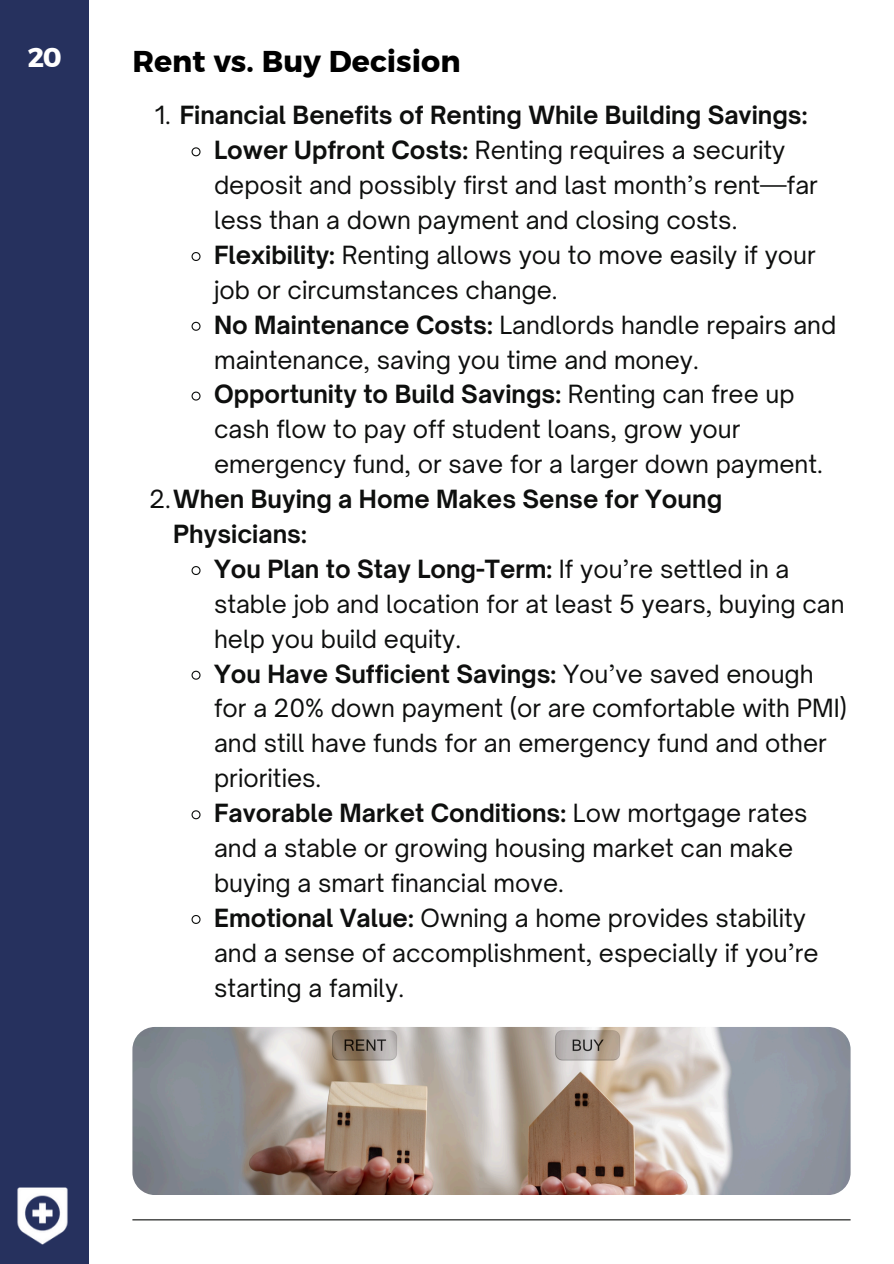
<style>
.page{position:relative;width:894px;height:1264px;background:#fff}
.page>*{position:absolute;margin:0;border:0;box-sizing:border-box;transform-origin:0 0}
.t1{font:30px "Kief Montaser Bold";color:#000}
.t2{font:27px "Kief Montaser Bold";color:#fff}
.t3{font:24px/34.8px "Open Sauce One";color:#0e0f0e}
.t4{font:700 24px/34.8px "Open Sauce One";color:#0e0f0e}
.s1{font-weight:400}
.s2{font-weight:700}
</style>
<div class="page">
<hr style="left:132px;top:1219px;width:718px;height:1px;background:#0e0f0e">
<div style="left:0;top:0;width:89px;height:1263px;background:#26315e"></div>
<img style="left:17px;top:1187px;width:51px;height:58px">
<img style="left:132px;top:1027px;width:718px;height:167px">
<svg style="left:191px;top:147px;width:10px;height:10px"></svg>
<svg style="left:191px;top:252px;width:10px;height:9px"></svg>
<svg style="left:191px;top:321px;width:10px;height:10px"></svg>
<svg style="left:191px;top:391px;width:10px;height:10px"></svg>
<svg style="left:191px;top:566px;width:10px;height:9px"></svg>
<svg style="left:191px;top:670px;width:10px;height:10px"></svg>
<svg style="left:191px;top:810px;width:10px;height:10px"></svg>
<svg style="left:191px;top:915px;width:10px;height:9px"></svg>
<p class="t2" style="left:28px;top:41px;width:35px">20</p>
<p class="t1" style="left:132px;top:42px;width:329px">Rent vs. Buy Decision</p>
<p class="t4" style="left:155px;top:98px;width:654px"><span class="s1">1.</span> Financial Benefits of Renting While Building Savings:</p>
<p class="t3" style="left:214px;top:133px;width:605px"><span class="s2">Lower Upfront Costs:</span> Renting requires a security deposit and possibly first and last month’s rent—far less than a down payment and closing costs.</p>
<h1 class="t3" style="left:214px;top:237px;width:603px"><span class="s2">Flexibility:</span> Renting allows you to move easily if your job or circumstances change.</h1>
<p class="t3" style="left:214px;top:307px;width:623px"><span class="s2">No Maintenance Costs:</span> Landlords handle repairs and maintenance, saving you time and money.</p>
<p class="t3" style="left:214px;top:377px;width:610px"><span class="s2">Opportunity to Build Savings:</span> Renting can free up cash flow to pay off student loans, grow your emergency fund, or save for a larger down payment.</p>
<p class="t4" style="left:173px;top:481px;width:550px;text-indent:-24px"><span class="s1">2.</span>When Buying a Home Makes Sense for Young<br>Physicians:</p>
<p class="t3" style="left:214px;top:551px;width:632px"><span class="s2">You Plan to Stay Long-Term:</span> If you’re settled in a stable job and location for at least 5 years, buying can help you build equity.</p>
<p class="t3" style="left:214px;top:656px;width:634px"><span class="s2">You Have Sufficient Savings:</span> You’ve saved enough for a 20% down payment (or are comfortable with PMI) and still have funds for an emergency fund and other priorities.</p>
<p class="t3" style="left:214px;top:795px;width:595px"><span class="s2">Favorable Market Conditions:</span> Low mortgage rates and a stable or growing housing market can make buying a smart financial move.</p>
<p class="t3" style="left:214px;top:900px;width:605px"><span class="s2">Emotional Value:</span> Owning a home provides stability and a sense of accomplishment, especially if you’re starting a family.</p>
</div>
